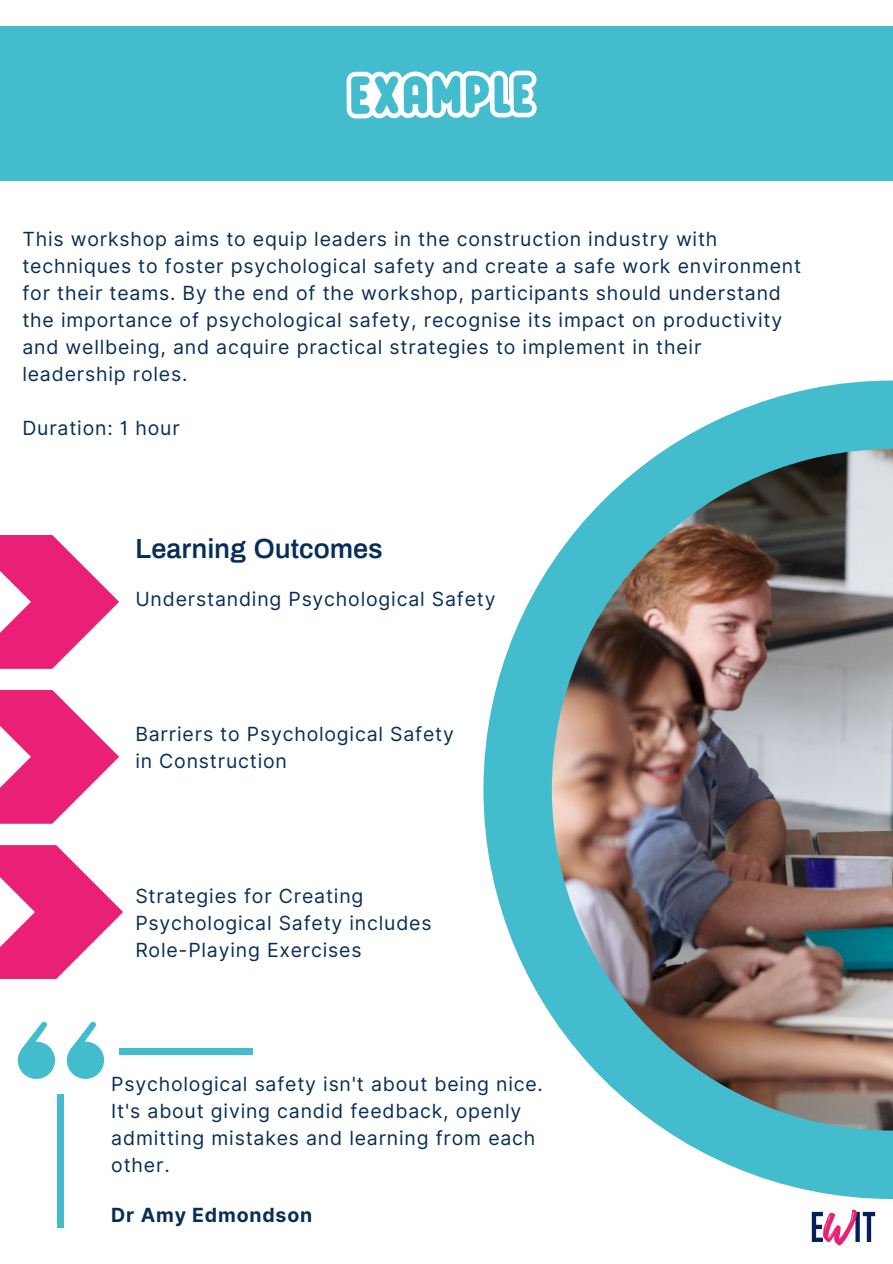
<style>
.page{position:relative;width:893px;height:1264px;background:#fff}
.page>*{position:absolute;margin:0;border:0;box-sizing:border-box;transform-origin:0 0}
.t1{font:600 27px "Archivo";color:#072e57}
.t2{font:19.5px/27px "Inter";letter-spacing:.04em;color:#072e57}
.t3{font:700 19.5px "Inter";letter-spacing:.04em;color:#072e57}
</style>
<div class="page">
<div style="left:0;top:26px;width:892px;height:155px;background:#43bccd"></div>
<img style="left:811px;top:1209px;width:65px;height:37px">
<svg style="left:483px;top:380px;width:409px;height:818px"></svg>
<img style="left:552px;top:449px;width:340px;height:681px">
<svg style="left:0;top:535px;width:119px;height:134px"></svg>
<svg style="left:0;top:690px;width:119px;height:133px"></svg>
<svg style="left:0;top:845px;width:123px;height:134px"></svg>
<div style="left:67px;top:1041px;width:37px;height:37px;background:#43bccd;border-radius:50%"></div>
<svg style="left:70px;top:1021px;width:27px;height:29px"></svg>
<div style="left:18px;top:1041px;width:37px;height:37px;background:#43bccd;border-radius:50%"></div>
<svg style="left:21px;top:1021px;width:27px;height:29px"></svg>
<div style="left:57px;top:1094px;width:7px;height:133px;background:#43bccd"></div>
<div style="left:119px;top:1048px;width:134px;height:7px;background:#43bccd"></div>
<svg style="left:346px;top:70px;width:191px;height:49px"></svg>
<p class="t2" style="left:22px;top:225px;width:780px">This workshop aims to equip leaders in the construction industry with techniques to foster psychological safety and create a safe work environment for their teams. By the end of the workshop, participants should understand the importance of psychological safety, recognise its impact on productivity and wellbeing, and acquire practical strategies to implement in their leadership roles.</p>
<p class="t2" style="left:22px;top:414px;width:159px">Duration: 1 hour</p>
<p class="t1" style="left:135px;top:534px;width:249px">Learning Outcomes</p>
<p class="t2" style="left:135px;top:586px;width:361px">Understanding Psychological Safety</p>
<p class="t2" style="left:135px;top:720px;width:320px">Barriers to Psychological Safety</p>
<p class="t2" style="left:135px;top:747px;width:153px">in Construction</p>
<p class="t2" style="left:135px;top:882px;width:229px">Strategies for Creating</p>
<p class="t2" style="left:135px;top:909px;width:298px">Psychological Safety includes</p>
<p class="t2" style="left:135px;top:936px;width:228px">Role-Playing Exercises</p>
<p class="t2" style="left:111px;top:1070px;width:433px">Psychological safety isn't about being nice.</p>
<p class="t2" style="left:111px;top:1096px;width:425px">It's about giving candid feedback, openly admitting mistakes and learning from each other.</p>
<p class="t3" style="left:111px;top:1202px;width:202px">Dr Amy Edmondson</p>
</div>
